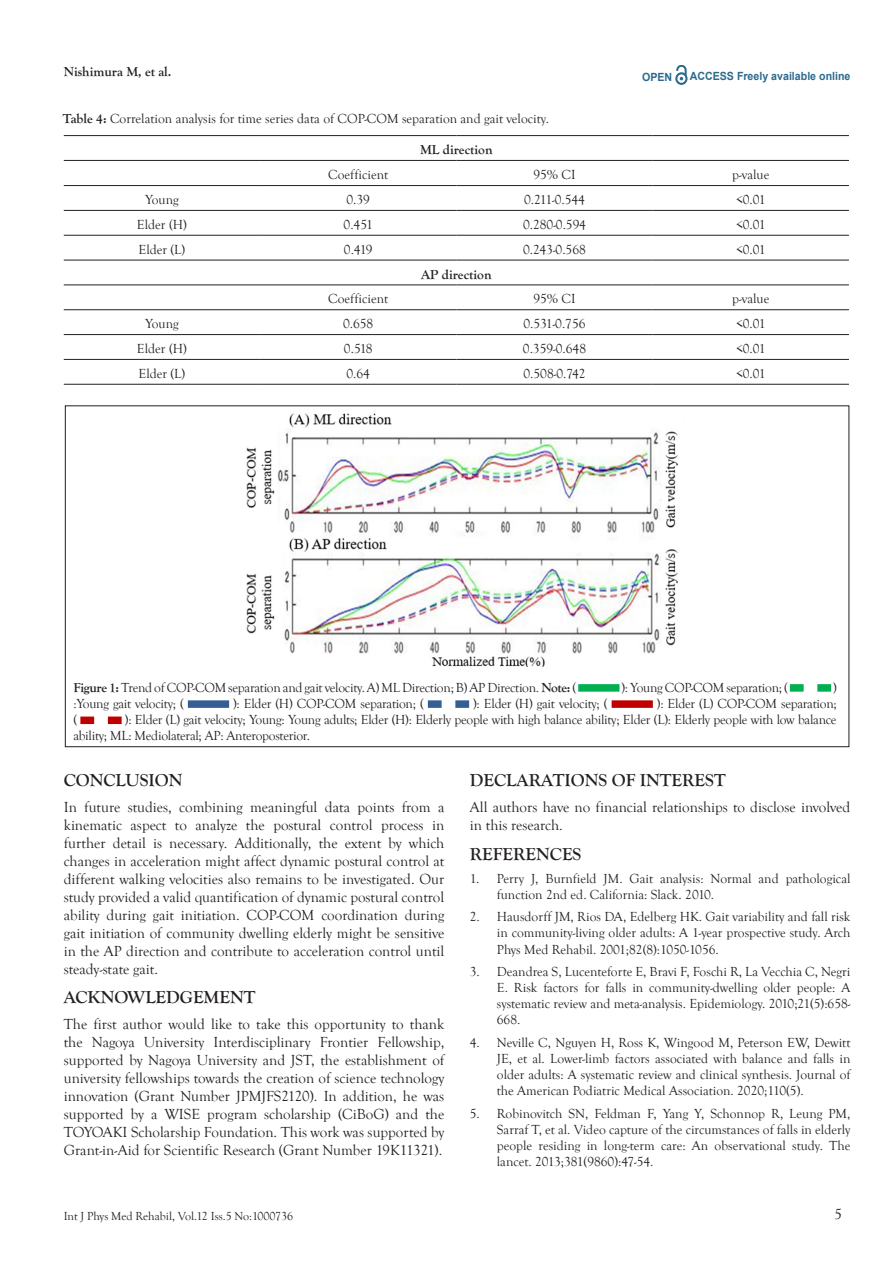
<style>
.page{position:relative;width:893px;height:1263px;background:#fff}
.page>*{position:absolute;margin:0;border:0;box-sizing:border-box;transform-origin:0 0}
.p1{font:700 18px "Goudy Old Style T";color:#231f20}
.t1{font:15px/18px "Goudy Old Style T";color:#231f20;text-align:justify}
.t2{font:13.5px/16.2px "Goudy Old Style T";color:#231f20;text-align:justify}
.t3{font:13.5px/16.2px "Goudy Old Style T";letter-spacing:-.02em;color:#231f20}
.t4{font:700 13.5px "Goudy Old Style T";color:#231f20}
.t5{font:12px "Goudy Old Style T";color:#231f20}
.t6{font:700 11.25px "Arial";color:#2d6a8e;scale:.94 1}
.s1{font-weight:700}
</style>
<div class="page">
<svg style="left:675px;top:65px;width:12px;height:20px"></svg>
<hr style="left:64px;top:135px;width:196px;height:1px;background:#231f20">
<hr style="left:260px;top:135px;width:196px;height:1px;background:#231f20">
<hr style="left:456px;top:135px;width:197px;height:1px;background:#231f20">
<hr style="left:653px;top:135px;width:196px;height:1px;background:#231f20">
<hr style="left:64px;top:160px;width:196px;height:1px;background:#231f20">
<hr style="left:260px;top:160px;width:196px;height:1px;background:#231f20">
<hr style="left:456px;top:160px;width:197px;height:1px;background:#231f20">
<hr style="left:653px;top:160px;width:196px;height:1px;background:#231f20">
<hr style="left:64px;top:185px;width:196px;height:1px;background:#231f20">
<hr style="left:260px;top:185px;width:196px;height:1px;background:#231f20">
<hr style="left:456px;top:185px;width:197px;height:1px;background:#231f20">
<hr style="left:653px;top:185px;width:196px;height:1px;background:#231f20">
<hr style="left:64px;top:210px;width:196px;height:1px;background:#231f20">
<hr style="left:260px;top:210px;width:196px;height:1px;background:#231f20">
<hr style="left:456px;top:210px;width:197px;height:1px;background:#231f20">
<hr style="left:653px;top:210px;width:196px;height:1px;background:#231f20">
<hr style="left:64px;top:235px;width:196px;height:1px;background:#231f20">
<hr style="left:260px;top:235px;width:196px;height:1px;background:#231f20">
<hr style="left:456px;top:235px;width:197px;height:1px;background:#231f20">
<hr style="left:653px;top:235px;width:196px;height:1px;background:#231f20">
<hr style="left:64px;top:260px;width:196px;height:1px;background:#231f20">
<hr style="left:260px;top:260px;width:196px;height:1px;background:#231f20">
<hr style="left:456px;top:260px;width:197px;height:1px;background:#231f20">
<hr style="left:653px;top:260px;width:196px;height:1px;background:#231f20">
<hr style="left:64px;top:285px;width:196px;height:1px;background:#231f20">
<hr style="left:260px;top:285px;width:196px;height:1px;background:#231f20">
<hr style="left:456px;top:285px;width:197px;height:1px;background:#231f20">
<hr style="left:653px;top:285px;width:196px;height:1px;background:#231f20">
<hr style="left:64px;top:309px;width:196px;height:1px;background:#231f20">
<hr style="left:260px;top:309px;width:196px;height:1px;background:#231f20">
<hr style="left:456px;top:309px;width:197px;height:1px;background:#231f20">
<hr style="left:653px;top:309px;width:196px;height:1px;background:#231f20">
<hr style="left:64px;top:334px;width:196px;height:1px;background:#231f20">
<hr style="left:260px;top:334px;width:196px;height:1px;background:#231f20">
<hr style="left:456px;top:334px;width:197px;height:1px;background:#231f20">
<hr style="left:653px;top:334px;width:196px;height:1px;background:#231f20">
<hr style="left:64px;top:359px;width:196px;height:1px;background:#231f20">
<hr style="left:260px;top:359px;width:196px;height:1px;background:#231f20">
<hr style="left:456px;top:359px;width:197px;height:1px;background:#231f20">
<hr style="left:653px;top:359px;width:196px;height:1px;background:#231f20">
<hr style="left:64px;top:384px;width:196px;height:1px;background:#231f20">
<hr style="left:260px;top:384px;width:196px;height:1px;background:#231f20">
<hr style="left:456px;top:384px;width:197px;height:1px;background:#231f20">
<hr style="left:653px;top:384px;width:196px;height:1px;background:#231f20">
<div style="left:578px;top:684px;width:41px;height:8px;background:#00af50"></div>
<svg style="left:790px;top:684px;width:41px;height:8px"></svg>
<div style="left:188px;top:700px;width:41px;height:8px;background:#355e94"></div>
<svg style="left:428px;top:700px;width:41px;height:8px"></svg>
<div style="left:612px;top:700px;width:41px;height:8px;background:#c00000"></div>
<svg style="left:80px;top:716px;width:42px;height:8px"></svg>
<img style="left:246px;top:413px;width:432px;height:254px">
<p class="t4" style="left:64px;top:64px;width:109px">Nishimura M, et al.</p>
<p class="t6" style="left:642px;top:70px;width:34px">OPEN</p>
<p class="t6" style="left:690px;top:69px;width:172px">ACCESS Freely available online</p>
<p class="t2" style="left:63px;top:110px;width:488px"><span class="s1">Table 4:</span> Correlation analysis for time series data of COP-COM separation and gait velocity.</p>
<p class="t4" style="left:420px;top:142px;width:74px">ML direction</p>
<p class="t2" style="left:328px;top:167px;width:62px">Coefficient</p>
<p class="t2" style="left:533px;top:167px;width:44px">95% CI</p>
<p class="t2" style="left:732px;top:167px;width:39px">p-value</p>
<p class="t2" style="left:145px;top:192px;width:35px">Young</p>
<p class="t2" style="left:346px;top:192px;width:25px">0.39</p>
<p class="t2" style="left:524px;top:192px;width:63px">0.211-0.544</p>
<p class="t2" style="left:736px;top:192px;width:31px">&lt;0.01</p>
<p class="t2" style="left:137px;top:217px;width:51px">Elder (H)</p>
<p class="t2" style="left:344px;top:217px;width:31px">0.451</p>
<p class="t2" style="left:523px;top:217px;width:64px">0.280-0.594</p>
<p class="t2" style="left:736px;top:217px;width:31px">&lt;0.01</p>
<p class="t2" style="left:138px;top:241px;width:48px">Elder (L)</p>
<p class="t2" style="left:344px;top:241px;width:30px">0.419</p>
<p class="t2" style="left:523px;top:241px;width:64px">0.243-0.568</p>
<p class="t2" style="left:736px;top:241px;width:31px">&lt;0.01</p>
<p class="t4" style="left:421px;top:266px;width:72px">AP direction</p>
<p class="t2" style="left:328px;top:291px;width:62px">Coefficient</p>
<p class="t2" style="left:533px;top:291px;width:44px">95% CI</p>
<p class="t2" style="left:732px;top:291px;width:39px">p-value</p>
<p class="t2" style="left:145px;top:316px;width:35px">Young</p>
<p class="t2" style="left:343px;top:316px;width:32px">0.658</p>
<p class="t2" style="left:523px;top:316px;width:64px">0.531-0.756</p>
<p class="t2" style="left:736px;top:316px;width:31px">&lt;0.01</p>
<p class="t2" style="left:137px;top:341px;width:51px">Elder (H)</p>
<p class="t2" style="left:344px;top:341px;width:30px">0.518</p>
<p class="t2" style="left:523px;top:341px;width:65px">0.359-0.648</p>
<p class="t2" style="left:736px;top:341px;width:31px">&lt;0.01</p>
<p class="t2" style="left:138px;top:366px;width:48px">Elder (L)</p>
<p class="t2" style="left:346px;top:366px;width:25px">0.64</p>
<p class="t2" style="left:523px;top:366px;width:64px">0.508-0.742</p>
<p class="t2" style="left:736px;top:366px;width:31px">&lt;0.01</p>
<p class="t3" style="left:73px;top:679px;width:504px"><span class="s1">Figure 1:</span> Trend of COP-COM separation and gait velocity. A) ML Direction; B) AP Direction. <span class="s1">Note:</span> (</p>
<p class="t3" style="left:621px;top:679px;width:168px">): Young COP-COM separation; (</p>
<p class="t2" style="left:833px;top:679px;width:5px">)</p>
<p class="t3" style="left:73px;top:696px;width:112px">:Young gait velocity; (</p>
<p class="t3" style="left:233px;top:696px;width:192px">): Elder (H) COP-COM separation; (</p>
<p class="t3" style="left:473px;top:696px;width:136px">): Elder (H) gait velocity; (</p>
<p class="t3" style="left:657px;top:696px;width:181px">): Elder (L) COP-COM separation;</p>
<p class="t2" style="left:73px;top:712px;width:5px">(</p>
<p class="t3" style="left:73px;top:712px;width:765px;text-indent:52px">): Elder (L) gait velocity; Young: Young adults; Elder (H): Elderly people with high balance ability; Elder (L): Elderly people with low balance ability; ML: Mediolateral; AP: Anteroposterior.</p>
<p class="p1" style="left:64px;top:770px;width:120px">CONCLUSION</p>
<p class="t1" style="left:64px;top:799px;width:382px">In future studies, combining meaningful data points from a kinematic aspect to analyze the postural control process in further detail is necessary. Additionally, the extent by which changes in acceleration might affect dynamic postural control at different walking velocities also remains to be investigated. Our study provided a valid quantification of dynamic postural control ability during gait initiation. COP-COM coordination during gait initiation of community dwelling elderly might be sensitive in the AP direction and contribute to acceleration control until steady-state gait.</p>
<p class="p1" style="left:64px;top:987px;width:193px">ACKNOWLEDGEMENT</p>
<p class="t1" style="left:64px;top:1015px;width:382px">The first author would like to take this opportunity to thank the Nagoya University Interdisciplinary Frontier Fellowship, supported by Nagoya University and JST, the establishment of university fellowships towards the creation of science technology innovation (Grant Number JPMJFS2120). In addition, he was supported by a WISE program scholarship (CiBoG) and the TOYOAKI Scholarship Foundation. This work was supported by Grant-in-Aid for Scientific Research (Grant Number 19K11321).</p>
<p class="t5" style="left:64px;top:1210px;width:231px">Int J Phys Med Rehabil, Vol.12 Iss.5 No:1000736</p>
<p class="p1" style="left:470px;top:770px;width:257px">DECLARATIONS OF INTEREST</p>
<p class="t1" style="left:470px;top:799px;width:382px">All authors have no financial relationships to disclose involved in this research.</p>
<p class="p1" style="left:470px;top:844px;width:113px">REFERENCES</p>
<p class="t2" style="left:497px;top:870px;width:355px;text-indent:-27px">1. Perry J, Burnfield JM. Gait analysis: Normal and pathological function 2nd ed. California: Slack. 2010.</p>
<p class="t2" style="left:497px;top:909px;width:355px;text-indent:-27px">2. Hausdorff JM, Rios DA, Edelberg HK. Gait variability and fall risk in community-living older adults: A 1-year prospective study. Arch Phys Med Rehabil. 2001;82(8):1050-1056.</p>
<p class="t2" style="left:497px;top:963px;width:355px;text-indent:-27px">3. Deandrea S, Lucenteforte E, Bravi F, Foschi R, La Vecchia C, Negri E. Risk factors for falls in community-dwelling older people: A systematic review and meta-analysis. Epidemiology. 2010;21(5):658- 668.</p>
<p class="t2" style="left:497px;top:1034px;width:355px;text-indent:-27px">4. Neville C, Nguyen H, Ross K, Wingood M, Peterson EW, Dewitt JE, et al. Lower-limb factors associated with balance and falls in older adults: A systematic review and clinical synthesis. Journal of the American Podiatric Medical Association. 2020;110(5).</p>
<p class="t2" style="left:497px;top:1105px;width:355px;text-indent:-27px">5. Robinovitch SN, Feldman F, Yang Y, Schonnop R, Leung PM, Sarraf T, et al. Video capture of the circumstances of falls in elderly people residing in long-term care: An observational study. The lancet. 2013;381(9860):47-54.</p>
<p class="t1" style="left:834px;top:1205px;width:9px">5</p>
</div>
